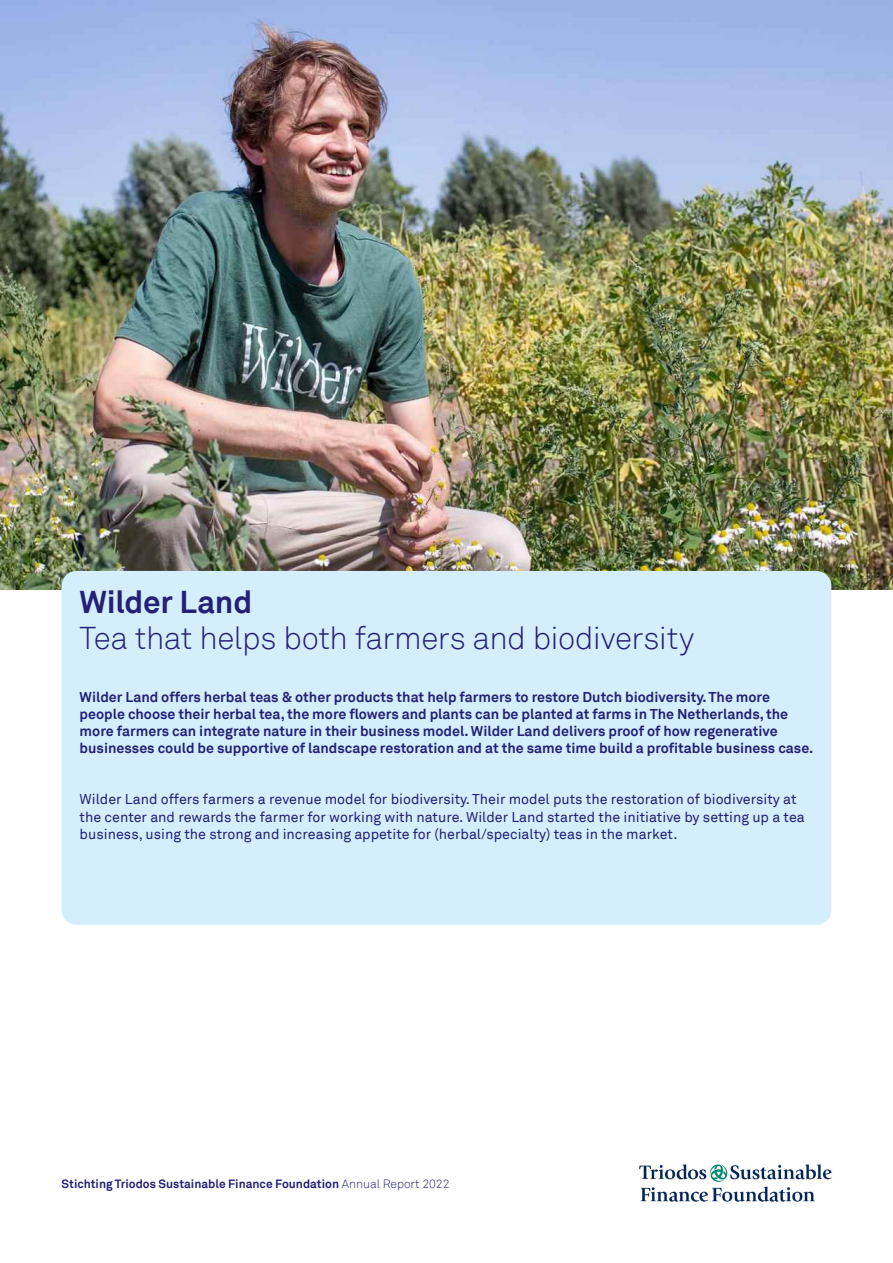
<style>
.page{position:relative;width:893px;height:1263px;background:#fff}
.page>*{position:absolute;margin:0;border:0;box-sizing:border-box;transform-origin:0 0}
.H1_Sub_Light_21_24{font:300 31.5px "Akkurat";letter-spacing:-.015em;color:#242076}
.H1_Bold_21_24{font:700 31.5px "Akkurat";letter-spacing:-.01em;color:#242076}
.t1{font:700 14.25px/17.1px "Akkurat";color:#242076}
.t2{font:14.25px/17.1px "Akkurat";color:#242076}
.Body_Regular_9_5_1{font:700 12px "Akkurat";color:#242076}
.s1{font-weight:300}
</style>
<div class="page">
<img style="left:0;top:1px;width:893px;height:589px">
<div style="left:62px;top:571px;width:769px;height:354px;background:#d4effb;border-radius:15px"></div>
<img style="left:639px;top:1164px;width:193px;height:38px">
<p class="H1_Bold_21_24" style="left:80px;top:582px;width:174px">Wilder Land</p>
<p class="H1_Sub_Light_21_24" style="left:80px;top:619px;width:616px">Tea that helps both farmers and biodiversity</p>
<p class="t1" style="left:80px;top:688px;width:692px">Wilder Land offers herbal teas &amp; other products that help farmers to restore Dutch biodiversity. The more</p>
<p class="t1" style="left:80px;top:705px;width:735px">people choose their herbal tea, the more flowers and plants can be planted at farms in The Netherlands, the more farmers can integrate nature in their business model. Wilder Land delivers proof of how regenerative businesses could be supportive of landscape restoration and at the same time build a profitable business case.</p>
<p class="t2" style="left:80px;top:791px;width:727px">Wilder Land offers farmers a revenue model for biodiversity. Their model puts the restoration of biodiversity at the center and rewards the farmer for working with nature. Wilder Land started the initiative by setting up a tea</p>
<p class="t2" style="left:80px;top:825px;width:599px">business, using the strong and increasing appetite for (herbal/specialty) teas in the market.</p>
<p class="Body_Regular_9_5_1" style="left:62px;top:1176px;width:389px">Stichting Triodos Sustainable Finance Foundation <span class="s1">Annual Report 2022</span></p>
</div>
